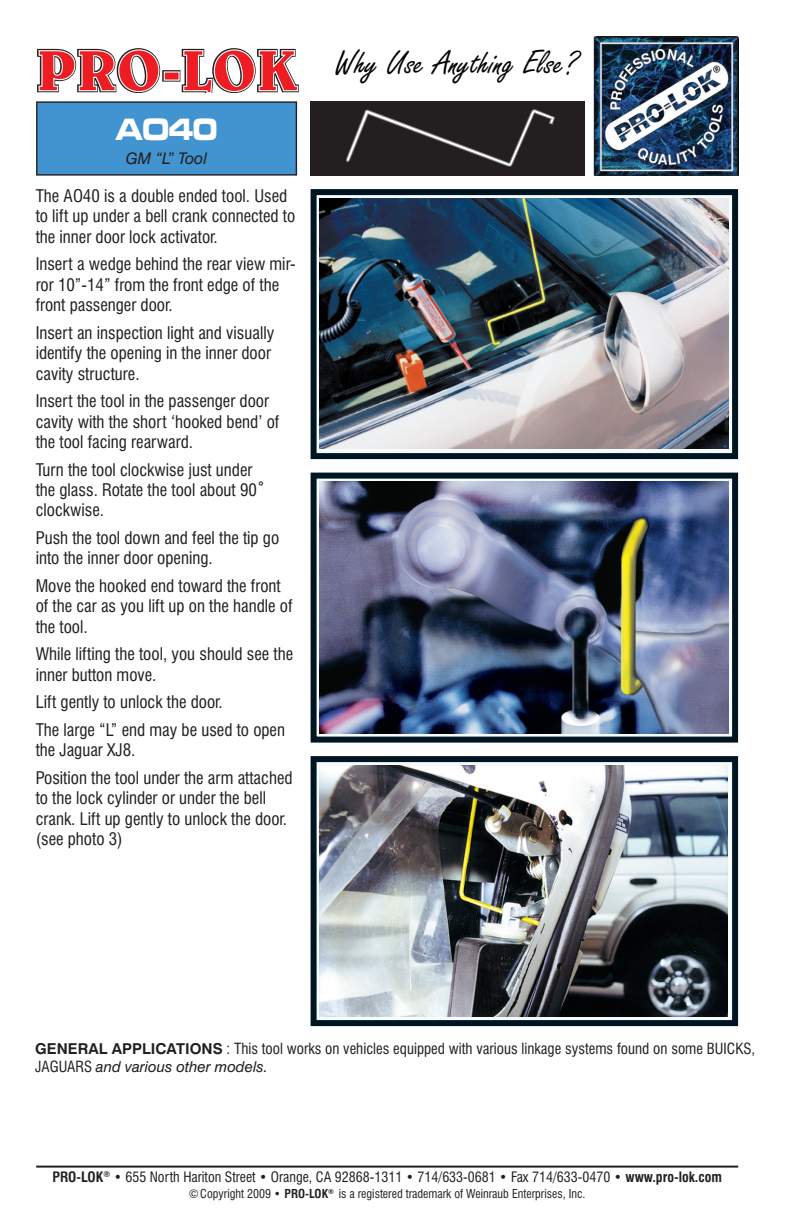
<style>
.page{position:relative;width:792px;height:1224px;background:#fff}
.page>*{position:absolute;margin:0;border:0;box-sizing:border-box;transform-origin:0 0}
.t1{font:36px "Freestyle Scr D";color:#000}
.t2{font:32px "Microgramma D Bold Exte";color:#fff;scale:.85 1}
.t3{font:condensed 17px/20.4px "Swiss 721 BT";color:#231f20}
.t4{font:italic 16px "Swiss 721 BT";letter-spacing:-.005em;color:#231f20}
.t5{font:condensed 15px/18px "Swiss 721 BT";color:#231f20}
.t6{font:condensed 14px "Swiss 721 BT";color:#231f20}
.t7{font:condensed 12px "Swiss 721 BT";color:#231f20}
.s1{font-weight:700;font-stretch:normal}
.s2{font-style:italic;font-stretch:normal}
.s3{font-weight:700}
</style>
<div class="page">
<div style="left:314px;top:192px;width:421px;height:264px;background:#f6fbfe"></div>
<div style="left:311px;top:189px;width:427px;height:270px;border:6px solid #001522"></div>
<div style="left:314px;top:476px;width:421px;height:264px;background:linear-gradient(to right,#f6fbfe,#f6fbfe)"></div>
<div style="left:311px;top:473px;width:427px;height:270px;border:6px solid #001522"></div>
<div style="left:314px;top:759px;width:421px;height:264px;background:#f6fbfe"></div>
<div style="left:311px;top:756px;width:427px;height:270px;border:6px solid #001522"></div>
<div style="left:37px;top:102px;width:259px;height:73px;background:#4194d0"></div>
<div style="left:36px;top:101px;width:261px;height:75px;border:1px solid #231f20"></div>
<hr style="left:36px;top:1166px;width:702px;height:2px;background:#231f20">
<div style="left:311px;top:102px;width:274px;height:74px;background:#231f20"></div>
<img style="left:596px;top:39px;width:140px;height:135px">
<div style="left:594px;top:37px;width:144px;height:139px;border:1px solid #231f20"></div>
<img style="left:319px;top:198px;width:409px;height:251px">
<img style="left:319px;top:482px;width:410px;height:252px">
<img style="left:319px;top:765px;width:408px;height:252px">
<svg style="left:162px;top:70px;width:18px;height:12px"></svg>
<svg style="left:37px;top:48px;width:124px;height:45px"></svg>
<svg style="left:164px;top:71px;width:16px;height:10px"></svg>
<svg style="left:180px;top:48px;width:119px;height:45px"></svg>
<svg style="left:276px;top:109px;width:280px;height:231px"></svg>
<h2 class="t2" style="left:116px;top:107px;width:121px">AO40</h2>
<p class="t4" style="left:126px;top:148px;width:83px">GM “L” Tool</p>
<p class="t3" style="left:36px;top:186px;width:261px">The AO40 is a double ended tool. Used to lift up under a bell crank connected to the inner door lock activator.</p>
<p class="t3" style="left:36px;top:254px;width:261px">Insert a wedge behind the rear view mir&shy;ror 10”-14” from the front edge of the front passenger door.</p>
<p class="t3" style="left:36px;top:322px;width:240px">Insert an inspection light and visually identify the opening in the inner door cavity structure.</p>
<p class="t3" style="left:36px;top:391px;width:245px">Insert the tool in the passenger door cavity with the short ‘hooked bend’ of the tool facing rearward.</p>
<p class="t3" style="left:36px;top:459px;width:231px">Turn the tool clockwise just under the glass. Rotate the tool about 90˚ clockwise.</p>
<p class="t3" style="left:36px;top:528px;width:245px">Push the tool down and feel the tip go into the inner door opening.</p>
<p class="t3" style="left:36px;top:576px;width:258px">Move the hooked end toward the front of the car as you lift up on the handle of the tool.</p>
<p class="t3" style="left:36px;top:644px;width:259px">While lifting the tool, you should see the inner button move.</p>
<p class="t3" style="left:36px;top:688px;width:251px;line-height:27.6px">Lift gently to unlock the door.<br>The large “L” end may be used to open</p>
<p class="t3" style="left:36px;top:736px;width:258px;line-height:27.6px">the Jaguar XJ8.<br>Position the tool under the arm attached</p>
<p class="t3" style="left:36px;top:788px;width:253px">to the lock cylinder or under the bell crank. Lift up gently to unlock the door. (see photo 3)</p>
<h1 class="t1" style="left:335px;top:43px;width:244px">Why Use Anything Else?</h1>
<p class="t5" style="left:35px;top:1040px;width:722px"><span class="s1">GENERAL APPLICATIONS</span> : This tool works on vehicles equipped with various linkage systems found on some BUICKS,<br>JAGUARS <span class="s2">and various other models.</span></p>
<p class="t6" style="left:52px;top:1168px;width:671px"><span class="s3">PRO-LOK</span><sup>®</sup> • 655 North Hariton Street • Orange, CA 92868-1311 • 714/633-0681 • Fax 714/633-0470 • <span class="s3">www.pro-lok.com</span></p>
<p class="t7" style="left:189px;top:1186px;width:398px">© Copyright 2009 • <span class="s3">PRO-LOK</span><sup>®</sup> is a registered trademark of Weinraub Enterprises, Inc.</p>
</div>
